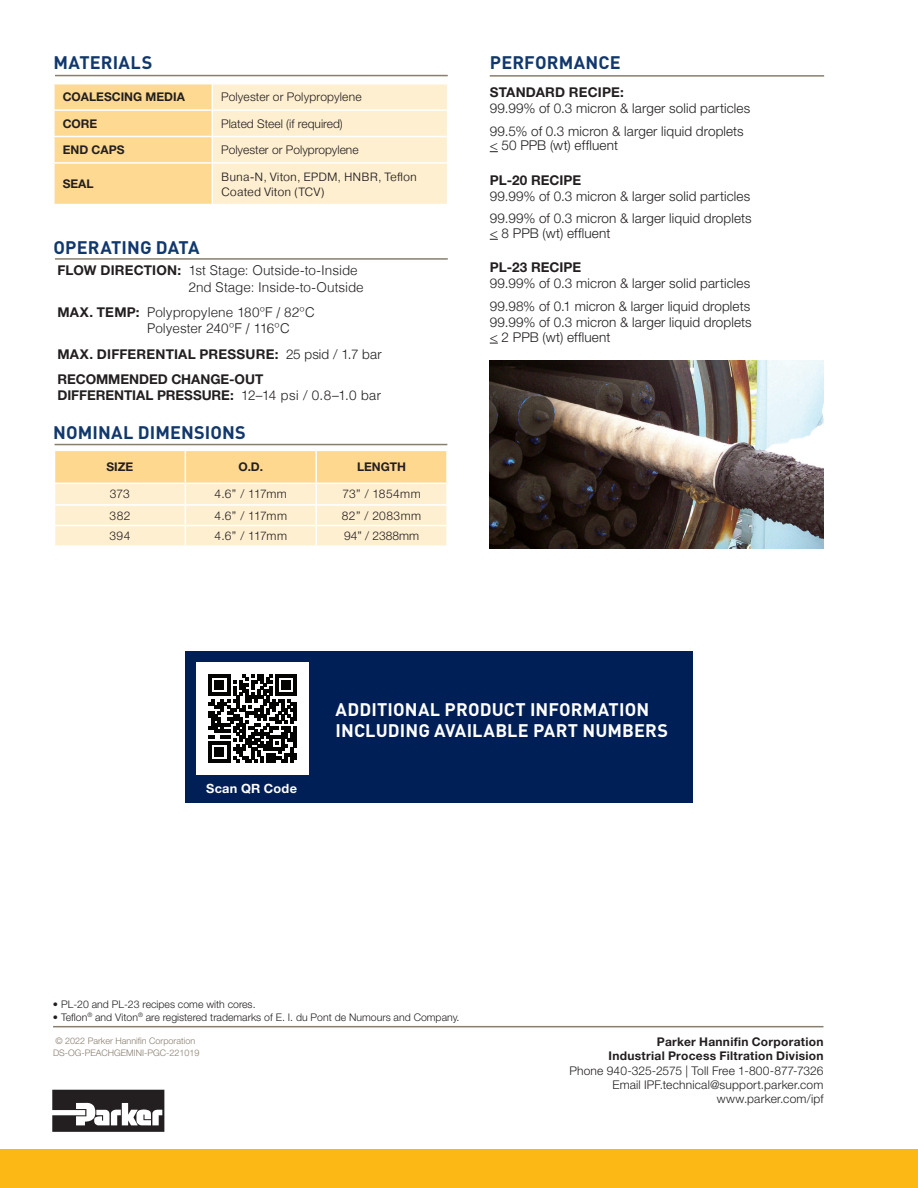
<style>
.page{position:relative;width:918px;height:1188px;background:#fff}
.page>*{position:absolute;margin:0;border:0;box-sizing:border-box;transform-origin:0 0}
.t1{font:700 18px/21.6px "DINOT";letter-spacing:.005em;color:#fff}
.t2{font:700 18px "DINOT";letter-spacing:.005em;color:#11386d}
.t3{font:300 13.5px/22.5px "Helvetica Neue LT Std";letter-spacing:.01em;color:#231f20}
.t4{font:700 13.5px/25.5px "Helvetica Neue LT Std";color:#231f20}
.t5{font:300 13.5px/16.2px "Helvetica";color:#231f20}
.t6{font:700 12.75px "Helvetica Neue LT Std";letter-spacing:.02em;color:#fff}
.t7{font:300 12px/14.4px "Helvetica Neue LT Std";letter-spacing:.005em;color:#231f20;text-align:right}
.t8{font:700 12px/14.4px "Helvetica Neue LT Std";letter-spacing:.02em;color:#231f20;text-align:right}
.t9{font:300 12px/14.4px "Pragmatica";color:#231f20}
.t10{font:700 12px "Helvetica Neue LT Std";color:#231f20}
.t11{font:300 12px "Helvetica Neue LT Std";letter-spacing:.03em;color:#231f20}
.t12{font:300 12px "Helvetica Neue LT Std";letter-spacing:.04em;color:#231f20}
.t13{font:300 10.5px "Helvetica Neue LT Std";color:#231f20}
.t14{font:300 9px "Helvetica Neue LT Std";color:#887d6e}
.s1{font-family:"Helvetica Neue LT Std";font-weight:700}
.s2{font-weight:300}
</style>
<div class="page">
<div style="left:0;top:1150px;width:918px;height:38px;background:#fcb814"></div>
<svg style="left:52px;top:1090px;width:112px;height:42px"></svg>
<hr style="left:53px;top:1026px;width:770px;height:1px;background:#887d6e">
<hr style="left:55px;top:75px;width:393px;height:1px;background:#887d6e">
<svg style="left:54px;top:84px;width:393px;height:120px;background:#fee6b7"></svg>
<hr style="left:212px;top:164px;width:1px;height:40px;background:#fff">
<hr style="left:53px;top:109px;width:159px;height:2px;background:#fff">
<hr style="left:212px;top:109px;width:236px;height:2px;background:#fff">
<hr style="left:53px;top:136px;width:159px;height:1px;background:#fff">
<hr style="left:212px;top:136px;width:236px;height:1px;background:#fff">
<hr style="left:53px;top:162px;width:159px;height:2px;background:#fff">
<hr style="left:212px;top:162px;width:236px;height:2px;background:#fff">
<hr style="left:490px;top:75px;width:334px;height:2px;background:#887d6e">
<hr style="left:55px;top:258px;width:393px;height:2px;background:#887d6e">
<svg style="left:54px;top:450px;width:393px;height:95px;background:#fee7bc"></svg>
<hr style="left:54px;top:504px;width:131px;height:2px;background:#fff">
<hr style="left:185px;top:504px;width:131px;height:2px;background:#fff">
<hr style="left:316px;top:504px;width:132px;height:2px;background:#fff">
<hr style="left:54px;top:525px;width:131px;height:1px;background:#fff">
<hr style="left:185px;top:525px;width:131px;height:1px;background:#fff">
<hr style="left:316px;top:525px;width:132px;height:1px;background:#fff">
<hr style="left:55px;top:444px;width:392px;height:1px;background:#887d6e">
<img style="left:490px;top:361px;width:334px;height:187px">
<div style="left:185px;top:652px;width:507px;height:151px;background:#001f56"></div>
<div style="left:197px;top:663px;width:112px;height:112px;background:#fff"></div>
<svg style="left:209px;top:675px;width:88px;height:88px"></svg>
<h1 class="t2" style="left:54px;top:50px;width:100px">MATERIALS</h1>
<p class="t10" style="left:63px;top:90px;width:124px">COALESCING MEDIA</p>
<p class="t7" style="left:221px;top:89px;width:142px">Polyester or Polypropylene</p>
<p class="t8" style="left:63px;top:116px;width:36px">CORE</p>
<p class="t7" style="left:221px;top:116px;width:123px">Plated Steel (if required)</p>
<p class="t8" style="left:63px;top:142px;width:63px">END CAPS</p>
<p class="t7" style="left:221px;top:142px;width:139px">Polyester or Polypropylene</p>
<p class="t8" style="left:63px;top:176px;width:32px">SEAL</p>
<p class="t9" style="left:221px;top:170px;width:197px">Buna-N, Viton, EPDM, HNBR, Teflon<br>Coated Viton (TCV)</p>
<h1 class="t2" style="left:54px;top:235px;width:147px">OPERATING DATA</h1>
<p class="t5" style="left:189px;top:261px;width:177px;text-indent:-131px"><span class="s1">FLOW DIRECTION:</span> 1st Stage: Outside-to-Inside<br>2nd Stage: Inside-to-Outside</p>
<p class="t5" style="left:147px;top:303px;width:169px;text-indent:-90px"><span class="s1">MAX. TEMP:</span> Polypropylene 180ºF / 82ºC<br>Polyester 240ºF / 116ºC</p>
<p class="t4" style="left:57px;top:341px;width:326px">MAX. DIFFERENTIAL PRESSURE: <span class="s2">25 psid / 1.7 bar<br></span>RECOMMENDED CHANGE-OUT</p>
<p class="t4" style="left:57px;top:383px;width:325px">DIFFERENTIAL PRESSURE: <span class="s2">12–14 psi / 0.8–1.0 bar</span></p>
<h1 class="t2" style="left:53px;top:420px;width:194px">NOMINAL DIMENSIONS</h1>
<p class="t8" style="left:107px;top:459px;width:28px">SIZE</p>
<p class="t8" style="left:238px;top:459px;width:26px">O.D.</p>
<p class="t8" style="left:357px;top:459px;width:50px">LENGTH</p>
<p class="t7" style="left:110px;top:487px;width:22px">373</p>
<p class="t7" style="left:215px;top:487px;width:74px">4.6” / 117mm</p>
<p class="t11" style="left:343px;top:487px;width:80px">73” / 1854mm</p>
<p class="t7" style="left:110px;top:508px;width:22px">382</p>
<p class="t7" style="left:215px;top:508px;width:74px">4.6” / 117mm</p>
<p class="t12" style="left:342px;top:508px;width:81px">82” / 2083mm</p>
<p class="t7" style="left:110px;top:528px;width:22px">394</p>
<p class="t7" style="left:215px;top:528px;width:74px">4.6” / 117mm</p>
<p class="t7" style="left:344px;top:528px;width:77px">94” / 2388mm</p>
<h1 class="t2" style="left:490px;top:50px;width:132px">PERFORMANCE</h1>
<p class="t4" style="left:490px;top:79px;width:136px">STANDARD RECIPE:</p>
<p class="t3" style="left:490px;top:97px;width:262px">99.99% of 0.3 micron &amp; larger solid particles<br>99.5% of 0.3 micron &amp; larger liquid droplets</p>
<p class="t3" style="left:490px;top:134px;width:130px">&lt; 50 PPB (wt) effluent</p>
<p class="t4" style="left:490px;top:167px;width:93px">PL-20 RECIPE</p>
<p class="t3" style="left:490px;top:184px;width:263px">99.99% of 0.3 micron &amp; larger solid particles<br>99.99% of 0.3 micron &amp; larger liquid droplets</p>
<p class="t3" style="left:490px;top:222px;width:122px">&lt; 8 PPB (wt) effluent</p>
<p class="t4" style="left:490px;top:254px;width:93px">PL-23 RECIPE</p>
<p class="t3" style="left:490px;top:272px;width:262px">99.99% of 0.3 micron &amp; larger solid particles<br>99.98% of 0.1 micron &amp; larger liquid droplets</p>
<p class="t3" style="left:490px;top:315px;width:263px;line-height:14.7px">99.99% of 0.3 micron &amp; larger liquid droplets &lt; 2 PPB (wt) effluent</p>
<p class="t6" style="left:206px;top:780px;width:92px">Scan QR Code</p>
<h1 class="t1" style="left:336px;top:698px;width:334px">ADDITIONAL PRODUCT INFORMATION<br>INCLUDING AVAILABLE PART NUMBERS</h1>
<p class="t13" style="left:53px;top:998px;width:204px">• PL-20 and PL-23 recipes come with cores.</p>
<p class="t13" style="left:53px;top:1010px;width:408px">• Teflon<sup>®</sup> and Viton<sup>®</sup> are registered trademarks of E. I. du Pont de Numours and Company.</p>
<p class="t14" style="left:56px;top:1035px;width:141px">© 2022 Parker Hannifin Corporation</p>
<p class="t8" style="left:609px;top:1034px;width:216px">Parker Hannifin Corporation<br>Industrial Process Filtration Division</p>
<p class="t7" style="left:569px;top:1063px;width:256px">Phone 940-325-2575 | Toll Free 1-800-877-7326<br>Email IPF.technical@support.parker.com www.parker.com/ipf</p>
<p class="t14" style="left:53px;top:1048px;width:148px">DS-OG-PEACHGEMINI-PGC-221019</p>
</div>
